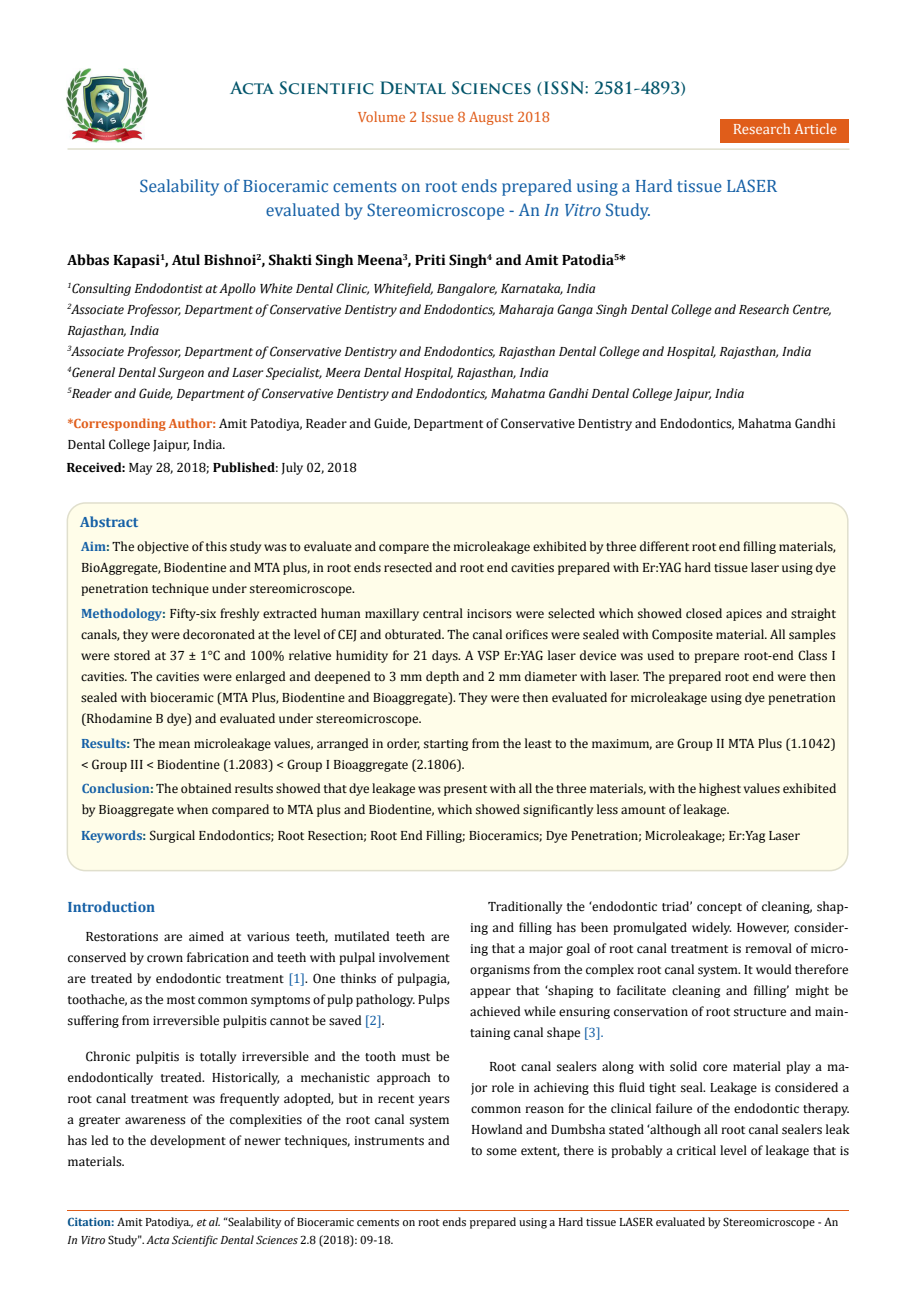
<style>
.page{position:relative;width:917px;height:1316px;background:#fff}
.page>*{position:absolute;margin:0;border:0;box-sizing:border-box;transform-origin:0 0}
.t1{font:18px/24px "Cambria";color:#1560a6;text-align:center}
.t2{font:700 16.5px "Trajan Pro";color:#02546a}
.t3{font:700 15px "Cambria";color:#000}
.t4{font:15px "Cambria";color:#e05d1a}
.t5{font:700 15px "Cambria";color:#1560a6}
.t6{font:15px "Cambria";color:#fff}
.t7{font:13.5px/21px "Cambria";color:#000;text-align:justify}
.t8{font:italic 13.5px/21px "Cambria";color:#000}
.t9{font:12px/18px "Cambria";color:#000}
.s1{font-style:italic}
.s2{font-weight:700;color:#e05d1a}
.s3{font-weight:700}
.s4{font-weight:700;color:#1560a6}
.s5{font-weight:700;color:#0e546a}
.s6{color:#1560a6}
.s7{font-weight:700;color:#035089}
</style>
<div class="page">
<img style="left:67px;top:68px;width:80px;height:74px">
<div style="left:720px;top:119px;width:129px;height:23px;background:#e05d1a"></div>
<hr style="left:67px;top:1210px;width:782px;height:1px;background:#e05d1a">
<hr style="left:67px;top:148px;width:782px;height:2px;background:#e0dfcd">
<div style="left:67px;top:503px;width:780px;height:367px;background:#fffde9;border-radius:18px"></div>
<div style="left:67px;top:502px;width:781px;height:369px;border:2px solid #e0dfcd;border-radius:18px"></div>
<p class="t2" style="left:231px;top:77px;width:457px">Acta Scientific Dental Sciences (ISSN: 2581-4893)</p>
<p class="t4" style="left:357px;top:108px;width:194px">Volume 2 Issue 8 August 2018</p>
<p class="t6" style="left:732px;top:120px;width:106px">Research Article</p>
<h1 class="t1" style="left:140px;top:174px;width:639px">Sealability of Bioceramic cements on root ends prepared using a Hard tissue LASER evaluated by Stereomicroscope - An <span class="s1">In Vitro</span> Study.</h1>
<p class="t3" style="left:67px;top:249px;width:560px">Abbas Kapasi<sup>1</sup>, Atul Bishnoi<sup>2</sup>, Shakti Singh Meena<sup>3</sup>, Priti Singh<sup>4</sup> and Amit Patodia<sup>5</sup>*</p>
<p class="t8" style="left:68px;top:277px;width:765px"><sup>1</sup>Consulting Endodontist at Apollo White Dental Clinic, Whitefield, Bangalore, Karnataka, India<br><sup>2</sup>Associate Professor, Department of Conservative Dentistry and Endodontics, Maharaja Ganga Singh Dental College and Research Centre, Rajasthan, India<br><sup>3</sup>Associate Professor, Department of Conservative Dentistry and Endodontics, Rajasthan Dental College and Hospital, Rajasthan, India <sup>4</sup>General Dental Surgeon and Laser Specialist, Meera Dental Hospital, Rajasthan, India<br><sup>5</sup>Reader and Guide, Department of Conservative Dentistry and Endodontics, Mahatma Gandhi Dental College Jaipur, India</p>
<p class="t7" style="left:67px;top:413px;width:769px"><span class="s2">*Corresponding Author:</span> Amit Patodiya, Reader and Guide, Department of Conservative Dentistry and Endodontics, Mahatma Gandhi<br>Dental College Jaipur, India.</p>
<p class="t7" style="left:67px;top:457px;width:292px"><span class="s3">Received:</span> May 28, 2018; <span class="s3">Published</span>: July 02, 2018</p>
<p class="t5" style="left:80px;top:511px;width:60px">Abstract</p>
<p class="t7" style="left:81px;top:536px;width:756px"><span class="s4">Aim</span><span class="s5">:</span> The objective of this study was to evaluate and compare the microleakage exhibited by three different root end filling materials, BioAggregate, Biodentine and MTA plus, in root ends resected and root end cavities prepared with Er:YAG hard tissue laser using dye penetration technique under stereomicroscope.</p>
<p class="t7" style="left:81px;top:603px;width:756px"><span class="s4">Methodology</span><span class="s5">:</span> Fifty-six freshly extracted human maxillary central incisors were selected which showed closed apices and straight canals, they were decoronated at the level of CEJ and obturated. The canal orifices were sealed with Composite material. All samples were stored at 37 ± 1°C and 100% relative humidity for 21 days. A VSP Er:YAG laser device was used to prepare root-end Class I cavities. The cavities were enlarged and deepened to 3 mm depth and 2 mm diameter with laser. The prepared root end were then sealed with bioceramic (MTA Plus, Biodentine and Bioaggregate). They were then evaluated for microleakage using dye penetration (Rhodamine B dye) and evaluated under stereomicroscope.</p>
<p class="t7" style="left:81px;top:733px;width:756px"><span class="s4">Results</span><span class="s5">:</span> The mean microleakage values, arranged in order, starting from the least to the maximum, are Group II MTA Plus (1.1042) &lt; Group III &lt; Biodentine (1.2083) &lt; Group I Bioaggregate (2.1806).</p>
<p class="t7" style="left:82px;top:777px;width:756px"><span class="s4">Conclusion</span><span class="s5">:</span> The obtained results showed that dye leakage was present with all the three materials, with the highest values exhibited by Bioaggregate when compared to MTA plus and Biodentine, which showed significantly less amount of leakage.</p>
<p class="t7" style="left:81px;top:825px;width:720px"><span class="s4">Keywords</span><span class="s5">:</span> Surgical Endodontics; Root Resection; Root End Filling; Bioceramics; Dye Penetration; Microleakage; Er:Yag Laser</p>
<p class="t5" style="left:67px;top:896px;width:89px">Introduction</p>
<p class="t7" style="left:68px;top:925px;width:384px;text-indent:18px">Restorations are aimed at various teeth, mutilated teeth are conserved by crown fabrication and teeth with pulpal involvement are treated by endodontic treatment <span class="s6">[1]</span>. One thinks of pulpagia, toothache, as the most common symptoms of pulp pathology. Pulps suffering from irreversible pulpitis cannot be saved <span class="s6">[2]</span>.</p>
<p class="t7" style="left:68px;top:1046px;width:384px;text-indent:18px">Chronic pulpitis is totally irreversible and the tooth must be endodontically treated. Historically, a mechanistic approach to root canal treatment was frequently adopted, but in recent years a greater awareness of the complexities of the root canal system has led to the development of newer techniques, instruments and materials.</p>
<p class="t7" style="left:470px;top:896px;width:380px;text-indent:18px">Traditionally the ‘endodontic triad’ concept of cleaning, shap&shy;ing and filling has been promulgated widely. However, consider&shy;ing that a major goal of root canal treatment is removal of micro&shy;organisms from the complex root canal system. It would therefore appear that ‘shaping to facilitate cleaning and filling’ might be achieved while ensuring conservation of root structure and main&shy;taining canal shape <span class="s6">[3].</span></p>
<p class="t7" style="left:471px;top:1056px;width:380px;text-indent:18px">Root canal sealers along with solid core material play a ma&shy;jor role in achieving this fluid tight seal. Leakage is considered a common reason for the clinical failure of the endodontic therapy.<br>Howland and Dumbsha stated ‘although all root canal sealers leak to some extent, there is probably a critical level of leakage that is</p>
<p class="t9" style="left:67px;top:1212px;width:772px"><span class="s7">Citation:</span> Amit Patodiya<span class="s1">., et al.</span> “Sealability of Bioceramic cements on root ends prepared using a Hard tissue LASER evaluated by Stereomicroscope - An<br><span class="s1">In Vitro</span> Study". <span class="s1">Acta Scientific Dental Sciences</span> 2.8 (2018): 09-18.</p>
</div>
